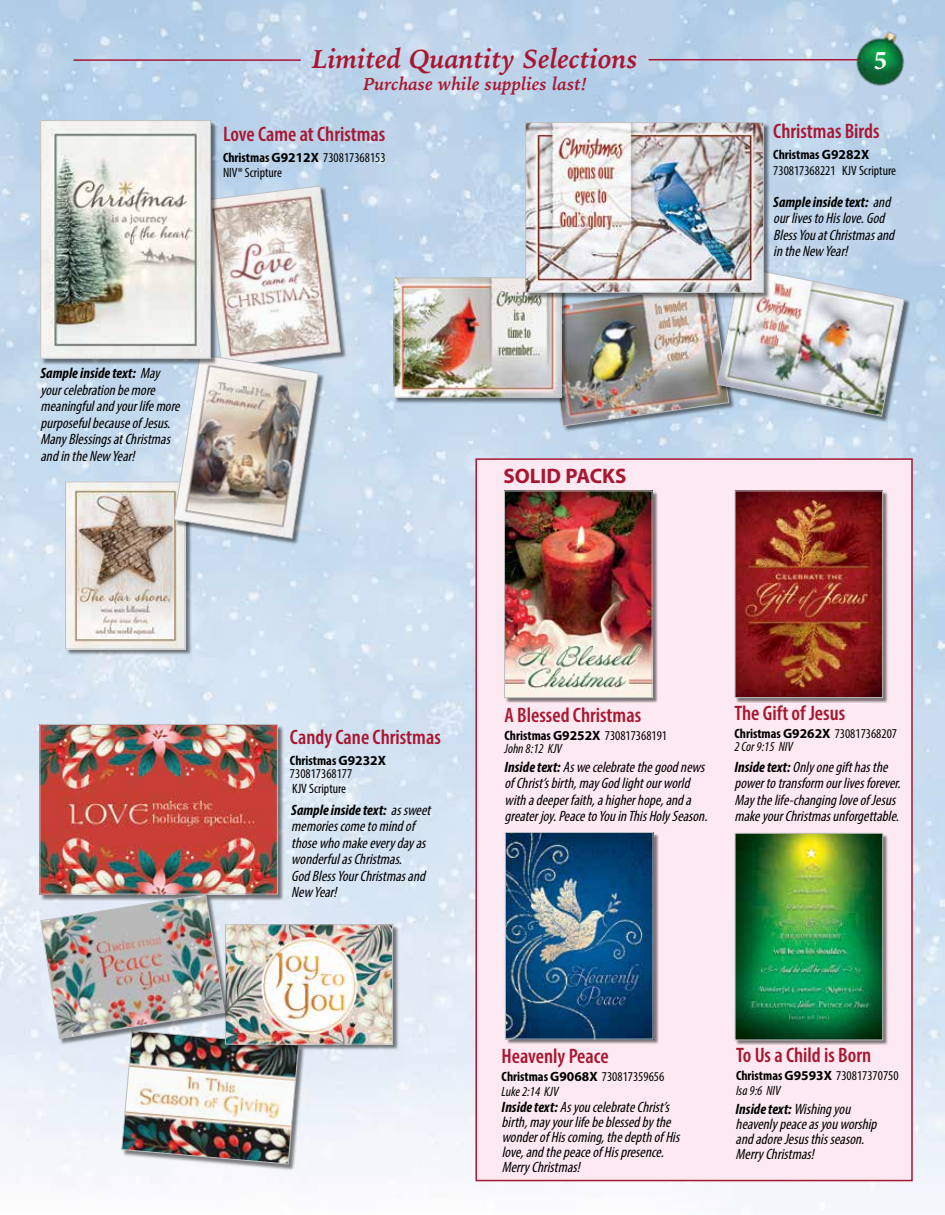
<style>
.page{position:relative;width:945px;height:1215px;background:#fff}
.page>*{position:absolute;margin:0;border:0;box-sizing:border-box;transform-origin:0 0}
.t1{font:italic 700 27px "Iowan Old Style";color:#a81731}
.t2{font:700 27px "Minion Pro";color:#fff}
.t3{font:600 condensed 21px "Myriad Pro";color:#a81731}
.t4{font:700 21px "Myriad Pro";color:#a81731}
.t5{font:italic 700 18px "Iowan Old Style";color:#a81731}
.t6{font:italic condensed 15px/16.5px "Myriad Pro";color:#000}
.t7{font:condensed 13.5px/15px "Myriad Pro";color:#000}
.s1{font-weight:700}
.s2{font-weight:700;font-stretch:normal}
.s3{font-style:italic}
</style>
<div class="page">
<img style="left:0;top:0;width:945px;height:1211px">
<div style="left:475px;top:458px;width:438px;height:723px;background:#fde9f1;border:2px solid #a81731"></div>
<div style="left:547px;top:285px;width:188px;height:148px;background:#000;opacity:.5"></div>
<div style="left:394px;top:278px;width:174px;height:126px;background:#000;opacity:.5"></div>
<img style="left:396px;top:280px;width:150px;height:115px">
<div style="left:394px;top:278px;width:167px;height:119px;border:1px solid #bcbec0"></div>
<div style="left:718px;top:267px;width:193px;height:156px;background:#000;opacity:.5"></div>
<img style="left:546px;top:266px;width:359px;height:160px">
<div style="left:202px;top:186px;width:145px;height:187px;background:#000;opacity:.5"></div>
<div style="left:66px;top:482px;width:126px;height:174px;background:#000;opacity:.5"></div>
<img style="left:67px;top:484px;width:116px;height:163px">
<div style="left:65px;top:482px;width:120px;height:167px;border:1px solid #bcbec0"></div>
<div style="left:175px;top:355px;width:150px;height:190px;background:#000;opacity:.5"></div>
<img style="left:174px;top:185px;width:167px;height:354px">
<div style="left:41px;top:121px;width:176px;height:244px;background:#000;opacity:.5"></div>
<img style="left:42px;top:122px;width:167px;height:235px">
<div style="left:40px;top:120px;width:171px;height:239px;border:1px solid #bcbec0"></div>
<div style="left:40px;top:725px;width:245px;height:176px;background:#000;opacity:.5"></div>
<img style="left:42px;top:726px;width:234px;height:166px">
<div style="left:40px;top:724px;width:238px;height:170px;border:1px solid #bcbec0"></div>
<div style="left:122px;top:1031px;width:183px;height:140px;background:#000;opacity:.5"></div>
<div style="left:226px;top:925px;width:173px;height:126px;background:#000;opacity:.5"></div>
<img style="left:299px;top:927px;width:92px;height:115px">
<div style="left:225px;top:925px;width:168px;height:119px;border:1px solid #bcbec0"></div>
<img style="left:40px;top:894px;width:259px;height:271px">
<div style="left:526px;top:123px;width:244px;height:176px;background:#000;opacity:.5"></div>
<img style="left:527px;top:124px;width:235px;height:167px">
<div style="left:525px;top:122px;width:239px;height:171px;border:1px solid #bcbec0"></div>
<hr style="left:73px;top:59px;width:228px;height:2px;background:#a81731">
<hr style="left:649px;top:59px;width:227px;height:1px;background:#a81731">
<img style="left:846px;top:15px;width:75px;height:85px">
<div style="left:505px;top:492px;width:153px;height:211px;background:#000;opacity:.5"></div>
<img style="left:506px;top:493px;width:144px;height:203px">
<div style="left:504px;top:491px;width:148px;height:207px;border:1px solid #bcbec0"></div>
<div style="left:736px;top:492px;width:152px;height:211px;background:#000;opacity:.5"></div>
<img style="left:737px;top:493px;width:144px;height:203px">
<div style="left:735px;top:491px;width:148px;height:207px;border:1px solid #bcbec0"></div>
<div style="left:506px;top:833px;width:153px;height:212px;background:#000;opacity:.5"></div>
<img style="left:507px;top:834px;width:144px;height:203px">
<div style="left:505px;top:832px;width:148px;height:207px;border:1px solid #bcbec0"></div>
<div style="left:736px;top:834px;width:152px;height:212px;background:#000;opacity:.5"></div>
<img style="left:737px;top:835px;width:144px;height:203px">
<div style="left:735px;top:833px;width:148px;height:207px;border:1px solid #bcbec0"></div>
<h1 class="t1" style="left:313px;top:35px;width:327px">Limited Quantity Selections</h1>
<p class="t5" style="left:363px;top:68px;width:225px">Purchase while supplies last!</p>
<h2 class="t3" style="left:223px;top:121px;width:164px">Love Came at Christmas</h2>
<p class="t7" style="left:223px;top:150px;width:164px"><span class="s1">Christmas</span> <span class="s2">G9212X</span> 730817368153<br>NIV® Scripture</p>
<p class="t6" style="left:40px;top:365px;width:144px"><span class="s1">Sample inside text:</span> May yourcelebrationbemore meaningfulandyourlifemore purposefulbecauseof Jesus.<br>ManyBlessingsatChristmas andintheNew Year!</p>
<h2 class="t4" style="left:504px;top:463px;width:124px">SOLID PACKS</h2>
<h1 class="t2" style="left:874px;top:41px;width:15px">5</h1>
<h2 class="t3" style="left:773px;top:118px;width:108px">Christmas Birds</h2>
<p class="t7" style="left:773px;top:146px;width:124px;line-height:16.5px"><span class="s1">Christmas</span> <span class="s2">G9282X<br></span>730817368221 KJV Scripture</p>
<p class="t6" style="left:773px;top:193px;width:126px"><span class="s1">Sample inside text:</span> and ourlivestoHislove.God<br>BlessYouatChristmasand intheNew Year!</p>
<h2 class="t3" style="left:290px;top:724px;width:152px">Candy Cane Christmas</h2>
<p class="t7" style="left:290px;top:753px;width:97px;line-height:13.5px"><span class="s1">Christmas</span> <span class="s2">G9232X<br></span>730817368177</p>
<p class="t7" style="left:292px;top:781px;width:56px">KJV Scripture</p>
<p class="t6" style="left:291px;top:801px;width:144px"><span class="s1">Sample inside text:</span> assweet memoriescometomindof thosewhomakeeverydayas wonderfulasChristmas.<br>GodBlessYourChristmasand<br>New Year!</p>
<h2 class="t3" style="left:505px;top:702px;width:138px">A Blessed Christmas</h2>
<p class="t7" style="left:505px;top:728px;width:164px;line-height:13.5px"><span class="s1">Christmas</span> <span class="s2">G9252X</span> 730817368191<br><span class="s3">John 8:12 KJV</span></p>
<p class="t6" style="left:505px;top:758px;width:208px"><span class="s1">In s ide tex t:</span> Aswecelebratethegoodnews of Christ’sbirth,mayGodlightourworld withadeeperfaith,ahigherhope,anda greaterjoy.PeacetoYouinThisHolySeason.</p>
<h2 class="t3" style="left:734px;top:700px;width:112px">The Gift of Jesus</h2>
<p class="t7" style="left:734px;top:726px;width:164px;line-height:13.5px"><span class="s1">Christmas</span> <span class="s2">G9262X</span> 730817368207<br><span class="s3">2 Cor 9:15 NIV</span></p>
<p class="t6" style="left:734px;top:758px;width:171px"><span class="s1">In side tex t:</span> Onlyonegifthasthe powertotransform ourlivesforever.<br>Maythelife-changingloveof Jesus makeyourChristmasunforgettable.</p>
<h2 class="t3" style="left:502px;top:1043px;width:108px">Heavenly Peace</h2>
<p class="t7" style="left:502px;top:1069px;width:164px"><span class="s1">Christmas</span> <span class="s2">G9068X</span> 730817359656<br><span class="s3">Luke 2:14 KJV</span></p>
<p class="t6" style="left:502px;top:1099px;width:183px;line-height:15px"><span class="s1">In s i d e tex t :</span> AsyoucelebrateChrist’s birth,mayyourlifebeblessedbythe wonderof Hiscoming,thedepthof His love,andthepeaceof Hispresence.<br>MerryChristmas!</p>
<h2 class="t3" style="left:736px;top:1042px;width:137px">To Us a Child is Born</h2>
<p class="t7" style="left:736px;top:1068px;width:164px"><span class="s1">Christmas</span> <span class="s2">G9593X</span> 730817370750<br><span class="s3">Isa 9:6 NIV</span></p>
<p class="t6" style="left:736px;top:1101px;width:146px;line-height:15px"><span class="s1">Inside text:</span> Wishingyou heavenlypeaceasyouworship andadoreJesusthisseason.<br>MerryChristmas!</p>
</div>
